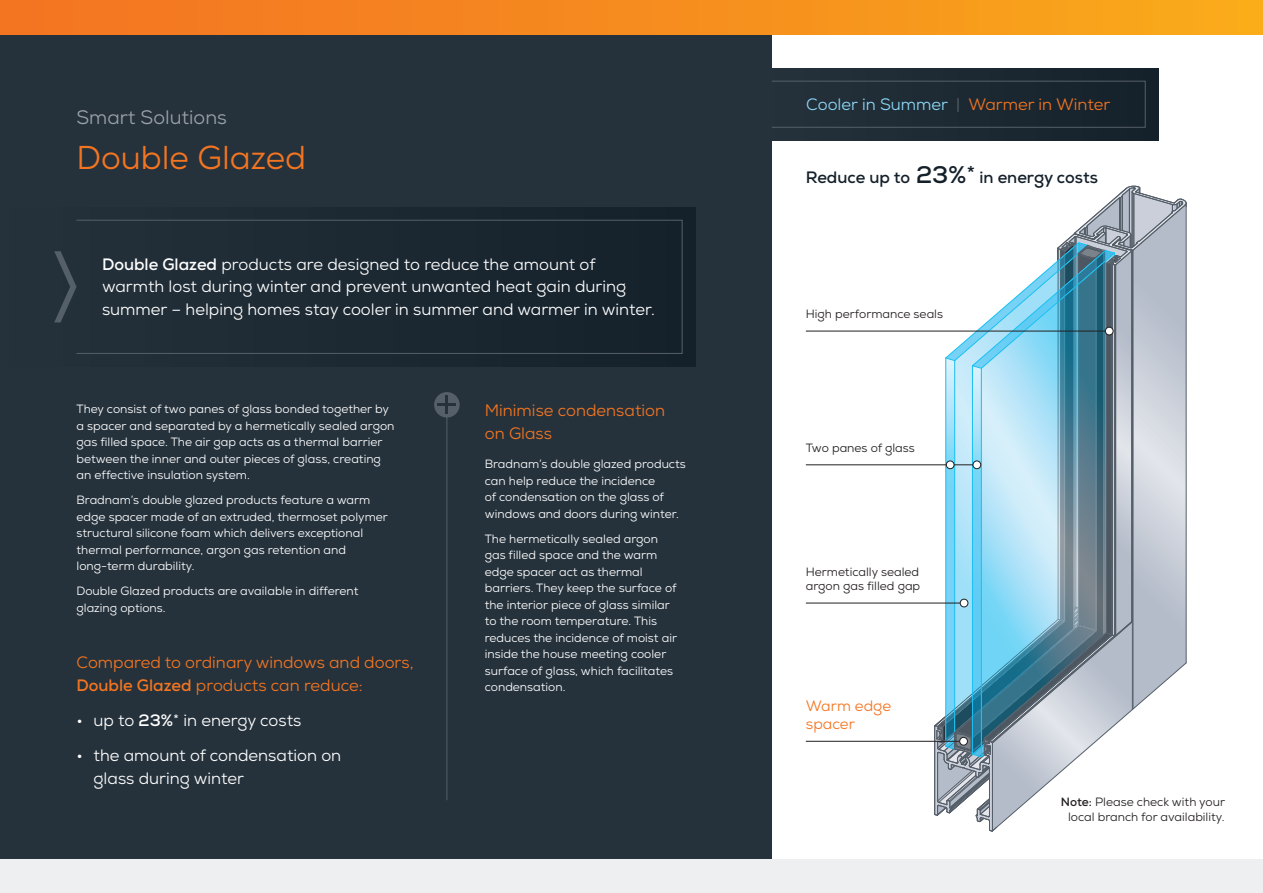
<style>
.page{position:relative;width:1263px;height:893px;background:#fff}
.page>*{position:absolute;margin:0;border:0;box-sizing:border-box;transform-origin:0 0}
.t1{font:33px "Nexa";color:#f47521}
.t2{font:19.5px "Nexa";color:#9ba1a8}
.t3{font:16.5px/22.5px "Nexa";color:#fff}
.t4{font:16.5px/22.5px "Nexa";color:#f47521}
.t5{font:16.5px "Nexa";color:#8dd7f7}
.t6{font:700 16.5px "Nexa";color:#14202a}
.t7{font:15px/17.2px "Nexa";color:#f47521}
.t8{font:12px/16.5px "Nexa";color:#fff}
.t9{font:12px/14.2px "Nexa";color:#231f20}
.s1{font-weight:700}
.s2{color:#555f69}
.s3{color:#f47521}
.s4{font-size:24px}
.s5{font-weight:400;font-size:24px}
</style>
<div class="page">
<hr style="left:1262px;top:0;width:1px;height:893px;background:#25323c">
<div style="left:0;top:0;width:772px;height:893px;background:#25323c"></div>
<div style="left:0;top:207px;width:695px;height:160px;background:#1c2933"></div>
<div style="left:76px;top:220px;width:606px;height:134px;border:1px solid #555f69"></div>
<svg style="left:54px;top:251px;width:23px;height:71px"></svg>
<hr style="left:446px;top:416px;width:1px;height:384px;background:#555f69">
<div style="left:434px;top:392px;width:26px;height:26px;background:#555f69;border-radius:50%"></div>
<hr style="left:445px;top:395px;width:3px;height:19px;background:#25323c">
<hr style="left:437px;top:403px;width:19px;height:3px;background:#25323c">
<div style="left:770px;top:68px;width:388px;height:72px;background:#1c2933"></div>
<div style="left:771px;top:81px;width:374px;height:47px;border:1px solid #555f69"></div>
<svg style="left:934px;top:186px;width:253px;height:646px"></svg>
<hr style="left:806px;top:741px;width:156px;height:1px;background:#231f20">
<div style="left:960px;top:737px;width:7px;height:8px;background:#fff;border-radius:50%"></div>
<div style="left:959px;top:737px;width:9px;height:8px;border:1px solid #231f20;border-radius:50%"></div>
<hr style="left:806px;top:603px;width:157px;height:1px;background:#231f20">
<div style="left:960px;top:599px;width:8px;height:8px;background:#fff;border-radius:50%"></div>
<div style="left:960px;top:599px;width:8px;height:8px;border:1px solid #231f20;border-radius:50%"></div>
<hr style="left:806px;top:464px;width:171px;height:1px;background:#231f20">
<div style="left:973px;top:461px;width:8px;height:8px;background:#fff;border-radius:50%"></div>
<div style="left:973px;top:461px;width:8px;height:8px;border:1px solid #231f20;border-radius:50%"></div>
<div style="left:946px;top:461px;width:8px;height:8px;background:#fff;border-radius:50%"></div>
<div style="left:946px;top:461px;width:8px;height:8px;border:1px solid #231f20;border-radius:50%"></div>
<hr style="left:806px;top:331px;width:303px;height:1px;background:#231f20">
<div style="left:1105px;top:327px;width:8px;height:8px;background:#fff;border-radius:50%"></div>
<div style="left:1105px;top:327px;width:8px;height:8px;border:1px solid #231f20;border-radius:50%"></div>
<div style="left:0;top:0;width:1263px;height:34px;background:linear-gradient(to right,#f37122,#f9a91a)"></div>
<div style="left:0;top:859px;width:1263px;height:34px;background:#edeff1"></div>
<hr style="left:1262px;top:0;width:1px;height:34px;background:#faad19">
<h2 class="t2" style="left:77px;top:105px;width:152px">Smart Solutions</h2>
<h1 class="t1" style="left:77px;top:136px;width:231px">Double Glazed</h1>
<h3 class="t3" style="left:102px;top:253px;width:554px"><span class="s1">Double Glazed</span> products are designed to reduce the amount of warmth lost during winter and prevent unwanted heat gain during summer – helping homes stay cooler in summer and warmer in winter.</h3>
<p class="t8" style="left:77px;top:401px;width:319px">They consist of two panes of glass bonded together by a spacer and separated by a hermetically sealed argon gas filled space. The air gap acts as a thermal barrier between the inner and outer pieces of glass, creating an effective insulation system.</p>
<p class="t8" style="left:77px;top:492px;width:313px">Bradnam’s double glazed products feature a warm edge spacer made of an extruded, thermoset polymer structural silicone foam which delivers exceptional thermal performance, argon gas retention and long-term durability.</p>
<p class="t8" style="left:77px;top:583px;width:283px">Double Glazed products are available in different glazing options.</p>
<h3 class="t4" style="left:77px;top:651px;width:338px">Compared to ordinary windows and doors,<br><span class="s1">Double Glazed</span> products can reduce:</h3>
<h3 class="t3" style="left:77px;top:709px;width:226px">• up to <span class="s1">23%</span>* in energy costs</h3>
<h3 class="t3" style="left:94px;top:744px;width:249px;text-indent:-17px">• the amount of condensation on glass during winter</h3>
<h3 class="t4" style="left:485px;top:399px;width:182px">Minimise condensation on Glass</h3>
<p class="t8" style="left:485px;top:456px;width:203px">Bradnam’s double glazed products can help reduce the incidence<br>of condensation on the glass of windows and doors during winter.</p>
<p class="t8" style="left:485px;top:530px;width:194px">The hermetically sealed argon gas filled space and the warm edge spacer act as thermal barriers. They keep the surface of the interior piece of glass similar to the room temperature. This reduces the incidence of moist air inside the house meeting cooler surface of glass, which facilitates condensation.</p>
<h3 class="t5" style="left:806px;top:94px;width:305px">Cooler in Summer <span class="s2">|</span> <span class="s3">Warmer in Winter</span></h3>
<h3 class="t6" style="left:806px;top:166px;width:294px">Reduce up to <span class="s4">23%</span><span class="s5">*</span> in energy costs</h3>
<p class="t9" style="left:806px;top:307px;width:139px">High performance seals</p>
<p class="t9" style="left:806px;top:441px;width:111px">Two panes of glass</p>
<p class="t9" style="left:806px;top:565px;width:116px">Hermetically sealed argon gas filled gap</p>
<p class="t7" style="left:806px;top:697px;width:87px">Warm edge spacer</p>
<p class="t9" style="left:1061px;top:795px;width:166px;text-align:center"><span class="s1">Note:</span> Please check with your local branch for availability.</p>
</div>
